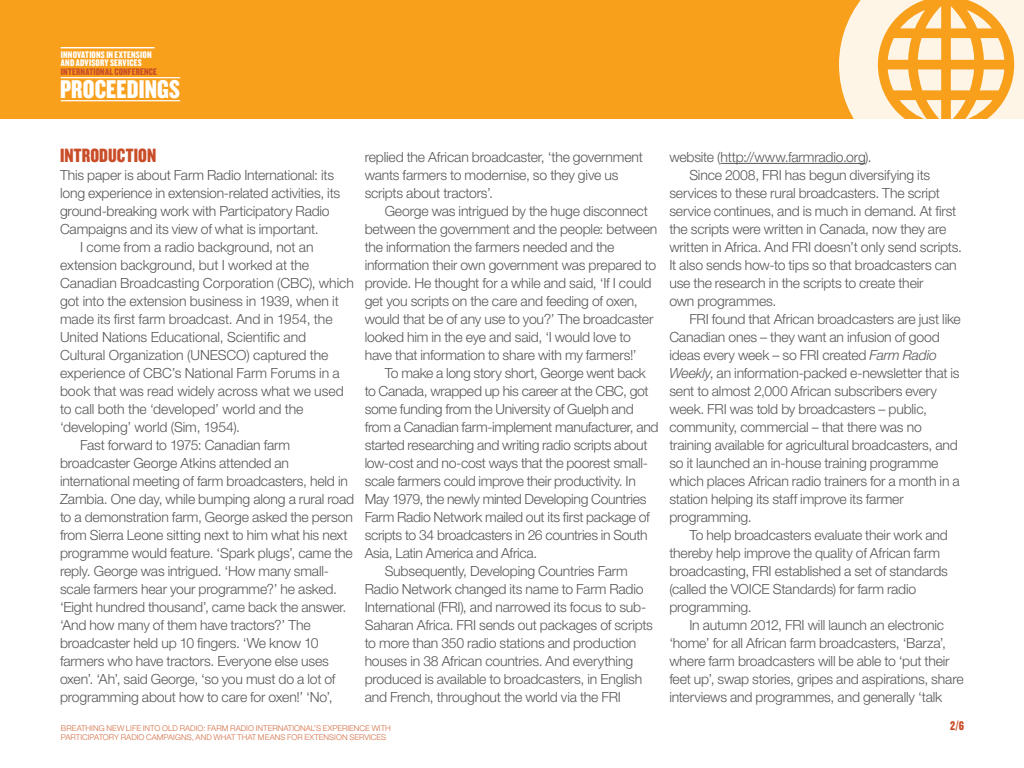
<style>
.page{position:relative;width:1024px;height:768px;background:#fff}
.page>*{position:absolute;margin:0;border:0;box-sizing:border-box;transform-origin:0 0}
.t1{font:26.7px "Knockout HTF69 Full Liteweight";letter-spacing:.005em;color:#fff}
.t2{font:20px "Knockout HTF69 Full Liteweight";letter-spacing:.005em;color:#c94d28}
.t3{font:300 14px/18px "Helvetica Neue";letter-spacing:-.015em;color:#57585a}
.t4{font:13px "Knockout HTF69 Full Liteweight";color:#c94d28}
.t5{font:10px/8.5px "Knockout HTF69 Full Liteweight";letter-spacing:.015em;color:#fff}
.t6{font:10px "Knockout HTF69 Full Liteweight";letter-spacing:.015em;color:#c94d28}
.t7{font:300 8px/9px "Helvetica Neue";letter-spacing:.005em;color:#d36e44}
.s1{font-style:italic}
</style>
<div class="page">
<div style="left:0;top:0;width:1024px;height:119px;background:#f89f1c"></div>
<hr style="left:61px;top:77px;width:119px;height:1px;background:#fff">
<hr style="left:61px;top:100px;width:119px;height:1px;background:#fff">
<hr style="left:61px;top:47px;width:94px;height:1px;background:#fff">
<svg style="left:839px;top:0;width:185px;height:119px;fill:#fef5e7"></svg>
<svg style="left:951px;top:38px;width:23px;height:22px"></svg>
<svg style="left:951px;top:6px;width:41px;height:22px"></svg>
<svg style="left:951px;top:69px;width:23px;height:21px"></svg>
<svg style="left:951px;top:100px;width:42px;height:19px"></svg>
<hr style="left:720px;top:163px;width:145px;height:1px;background:#57585a">
<p class="t5" style="left:61px;top:50px;width:92px">INNOVATIONS IN EXTENSION<br>AND ADVISORY SERVICES</p>
<p class="t6" style="left:61px;top:66px;width:97px">INTERNATIONAL CONFERENCE</p>
<h1 class="t1" style="left:60px;top:75px;width:122px">PROCEEDINGS</h1>
<h2 class="t2" style="left:60px;top:145px;width:98px">INTRODUCTION</h2>
<p class="t3" style="left:60px;top:166px;width:276px">This paper is about Farm Radio International: its</p>
<p class="t3" style="left:60px;top:184px;width:282px">long experience in extension-related activities, its</p>
<p class="t3" style="left:60px;top:202px;width:271px">ground-breaking work with Participatory Radio</p>
<p class="t3" style="left:60px;top:220px;width:260px">Campaigns and its view of what is important.</p>
<p class="t3" style="left:80px;top:238px;width:235px">I come from a radio background, not an</p>
<p class="t3" style="left:60px;top:256px;width:251px">extension background, but I worked at the</p>
<p class="t3" style="left:60px;top:274px;width:296px">Canadian Broadcasting Corporation (CBC), which</p>
<p class="t3" style="left:60px;top:292px;width:280px">got into the extension business in 1939, when it</p>
<p class="t3" style="left:60px;top:310px;width:274px">made its first farm broadcast. And in 1954, the</p>
<p class="t3" style="left:60px;top:328px;width:248px">United Nations Educational, Scientific and</p>
<p class="t3" style="left:60px;top:346px;width:270px">Cultural Organization (UNESCO) captured the</p>
<p class="t3" style="left:60px;top:364px;width:281px">experience of CBC’s National Farm Forums in a</p>
<p class="t3" style="left:60px;top:382px;width:285px">book that was read widely across what we used</p>
<p class="t3" style="left:60px;top:400px;width:245px">to call both the ‘developed’ world and the</p>
<p class="t3" style="left:60px;top:418px;width:181px">‘developing’ world (Sim, 1954).</p>
<p class="t3" style="left:80px;top:436px;width:212px">Fast forward to 1975: Canadian farm</p>
<p class="t3" style="left:60px;top:454px;width:231px">broadcaster George Atkins attended an</p>
<p class="t3" style="left:60px;top:472px;width:289px">international meeting of farm broadcasters, held in</p>
<p class="t3" style="left:60px;top:490px;width:296px">Zambia. One day, while bumping along a rural road</p>
<p class="t3" style="left:60px;top:508px;width:294px">to a demonstration farm, George asked the person</p>
<p class="t3" style="left:60px;top:526px;width:289px">from Sierra Leone sitting next to him what his next</p>
<p class="t3" style="left:60px;top:544px;width:294px">programme would feature. ‘Spark plugs’, came the</p>
<p class="t3" style="left:60px;top:562px;width:270px">reply. George was intrigued. ‘How many small-</p>
<p class="t3" style="left:60px;top:580px;width:279px">scale farmers hear your programme?’ he asked.</p>
<p class="t3" style="left:60px;top:598px;width:288px">‘Eight hundred thousand’, came back the answer.</p>
<p class="t3" style="left:60px;top:616px;width:252px">‘And how many of them have tractors?’ The</p>
<p class="t3" style="left:60px;top:634px;width:260px">broadcaster held up 10 fingers. ‘We know 10</p>
<p class="t3" style="left:60px;top:652px;width:270px">farmers who have tractors. Everyone else uses</p>
<p class="t3" style="left:60px;top:670px;width:277px">oxen’. ‘Ah’, said George, ‘so you must do a lot of</p>
<p class="t3" style="left:60px;top:688px;width:274px">programming about how to care for oxen!’ ‘No’,</p>
<p class="t3" style="left:365px;top:148px;width:280px">replied the African broadcaster, ‘the government wants farmers to modernise, so they give us scripts about tractors’.</p>
<p class="t3" style="left:365px;top:202px;width:294px;text-indent:20px">George was intrigued by the huge disconnect between the government and the people: between the information the farmers needed and the information their own government was prepared to provide. He thought for a while and said, ‘If I could get you scripts on the care and feeding of oxen, would that be of any use to you?’ The broadcaster looked him in the eye and said, ‘I would love to have that information to share with my farmers!’</p>
<p class="t3" style="left:385px;top:364px;width:263px">To make a long story short, George went back</p>
<p class="t3" style="left:365px;top:382px;width:285px">to Canada, wrapped up his career at the CBC, got</p>
<p class="t3" style="left:365px;top:400px;width:271px">some funding from the University of Guelph and</p>
<p class="t3" style="left:365px;top:418px;width:295px">from a Canadian farm-implement manufacturer, and</p>
<p class="t3" style="left:365px;top:436px;width:285px">started researching and writing radio scripts about</p>
<p class="t3" style="left:365px;top:454px;width:285px">low-cost and no-cost ways that the poorest small-</p>
<p class="t3" style="left:365px;top:472px;width:273px">scale farmers could improve their productivity. In</p>
<p class="t3" style="left:365px;top:490px;width:283px">May 1979, the newly minted Developing Countries</p>
<p class="t3" style="left:365px;top:508px;width:287px">Farm Radio Network mailed out its first package of</p>
<p class="t3" style="left:365px;top:526px;width:285px">scripts to 34 broadcasters in 26 countries in South</p>
<p class="t3" style="left:365px;top:544px;width:174px">Asia, Latin America and Africa.</p>
<p class="t3" style="left:385px;top:562px;width:245px">Subsequently, Developing Countries Farm</p>
<p class="t3" style="left:365px;top:580px;width:280px">Radio Network changed its name to Farm Radio</p>
<p class="t3" style="left:365px;top:598px;width:283px">International (FRI), and narrowed its focus to sub-</p>
<p class="t3" style="left:365px;top:616px;width:290px">Saharan Africa. FRI sends out packages of scripts</p>
<p class="t3" style="left:365px;top:634px;width:273px">to more than 350 radio stations and production</p>
<p class="t3" style="left:365px;top:652px;width:270px">houses in 38 African countries. And everything</p>
<p class="t3" style="left:365px;top:670px;width:279px">produced is available to broadcasters, in English</p>
<p class="t3" style="left:365px;top:688px;width:258px">and French, throughout the world via the FRI</p>
<p class="t3" style="left:669px;top:148px;width:204px">website (http://www.farmradio.org).</p>
<p class="t3" style="left:689px;top:166px;width:242px">Since 2008, FRI has begun diversifying its</p>
<p class="t3" style="left:669px;top:184px;width:272px">services to these rural broadcasters. The script</p>
<p class="t3" style="left:669px;top:202px;width:289px">service continues, and is much in demand. At first</p>
<p class="t3" style="left:669px;top:220px;width:279px">the scripts were written in Canada, now they are</p>
<p class="t3" style="left:669px;top:238px;width:294px">written in Africa. And FRI doesn’t only send scripts.</p>
<p class="t3" style="left:669px;top:256px;width:289px">It also sends how-to tips so that broadcasters can</p>
<p class="t3" style="left:669px;top:274px;width:256px">use the research in the scripts to create their</p>
<p class="t3" style="left:669px;top:292px;width:109px">own programmes.</p>
<p class="t3" style="left:689px;top:310px;width:273px">FRI found that African broadcasters are just like</p>
<p class="t3" style="left:669px;top:328px;width:272px">Canadian ones – they want an infusion of good</p>
<p class="t3" style="left:669px;top:346px;width:269px">ideas every week – so FRI created <span class="s1">Farm Radio</span></p>
<p class="t3" style="left:669px;top:364px;width:292px"><span class="s1">Weekly</span>, an information-packed e-newsletter that is</p>
<p class="t3" style="left:669px;top:382px;width:269px">sent to almost 2,000 African subscribers every</p>
<p class="t3" style="left:669px;top:400px;width:259px">week. FRI was told by broadcasters – public,</p>
<p class="t3" style="left:669px;top:418px;width:254px">community, commercial – that there was no</p>
<p class="t3" style="left:669px;top:436px;width:290px">training available for agricultural broadcasters, and</p>
<p class="t3" style="left:669px;top:454px;width:271px">so it launched an in-house training programme</p>
<p class="t3" style="left:669px;top:472px;width:292px">which places African radio trainers for a month in a</p>
<p class="t3" style="left:669px;top:490px;width:236px">station helping its staff improve its farmer</p>
<p class="t3" style="left:669px;top:508px;width:84px">programming.</p>
<p class="t3" style="left:689px;top:526px;width:260px">To help broadcasters evaluate their work and</p>
<p class="t3" style="left:669px;top:544px;width:272px">thereby help improve the quality of African farm</p>
<p class="t3" style="left:669px;top:562px;width:280px">broadcasting, FRI established a set of standards</p>
<p class="t3" style="left:669px;top:580px;width:249px">(called the VOICE Standards) for farm radio</p>
<p class="t3" style="left:669px;top:598px;width:84px">programming.</p>
<p class="t3" style="left:689px;top:616px;width:256px">In autumn 2012, FRI will launch an electronic</p>
<p class="t3" style="left:669px;top:634px;width:278px">‘home’ for all African farm broadcasters, ‘Barza’,</p>
<p class="t3" style="left:669px;top:652px;width:282px">where farm broadcasters will be able to ‘put their</p>
<p class="t3" style="left:669px;top:670px;width:296px">feet up’, swap stories, gripes and aspirations, share</p>
<p class="t3" style="left:669px;top:688px;width:274px">interviews and programmes, and generally ‘talk</p>
<p class="t7" style="left:61px;top:723px;width:331px">BREATHING NEW LIFE INTO OLD RADIO: FARM RADIO INTERNATIONAL’S EXPERIENCE WITH<br>PARTICIPATORY RADIO CAMPAIGNS, AND WHAT THAT MEANS FOR EXTENSION SERVICES</p>
<p class="t4" style="left:950px;top:719px;width:15px">2/6</p>
</div>
